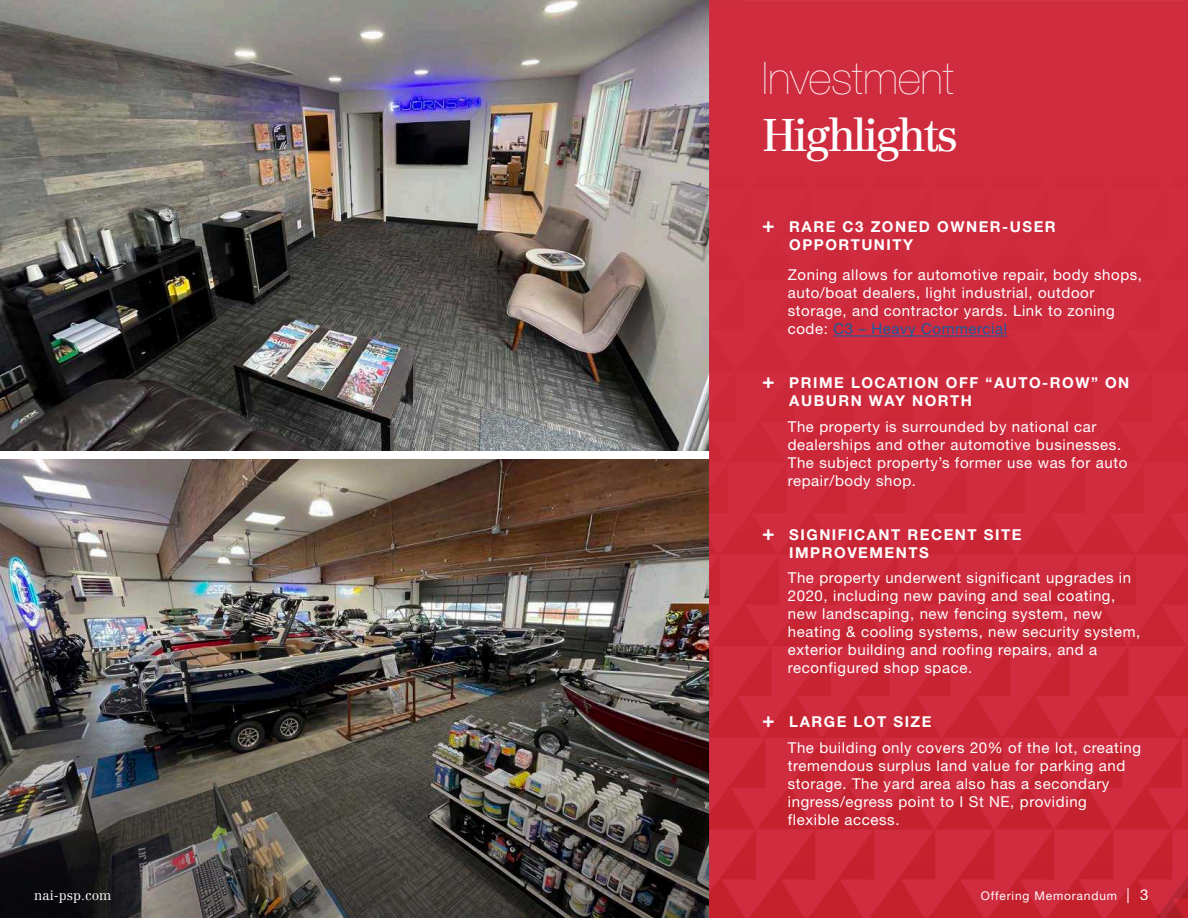
<style>
.page{position:relative;width:1188px;height:918px;background:#fff}
.page>*{position:absolute;margin:0;border:0;box-sizing:border-box;transform-origin:0 0}
.t1{font:200 45px "Helvetica Neue LT Std";color:#fff}
.t2{font:45px "Centennial LT Std";letter-spacing:-.05em;color:#fff}
.higlights_subtext{font:15px/18px "Helvetica Neue LT Std";letter-spacing:.04em;color:#fff}
.t3{font:700 15px/18px "Helvetica Neue LT Std";letter-spacing:.1em;color:#fff}
.t4{font:300 13.5px "Centennial LT Std";color:#fff}
.t5{font:12px "Helvetica Neue LT Std";letter-spacing:.07em;color:#fff}
.s1{font-size:21px}
.s2{color:#175d9e}
.s3{font-size:15px}
</style>
<div class="page">
<img style="left:0;top:0;width:709px;height:450px">
<img style="left:0;top:459px;width:709px;height:12px">
<img style="left:0;top:471px;width:709px;height:447px">
<div style="left:709px;top:0;width:479px;height:918px;background:#d02c40"></div>
<svg style="left:709px;top:335px;width:479px;height:583px"></svg>
<p class="t1" style="left:762px;top:52px;width:193px">Investment</p>
<p class="t2" style="left:762px;top:108px;width:197px">Highlights</p>
<p class="t3" style="left:789px;top:218px;width:268px;text-indent:-27px"><span class="s1">+</span> RARE C3 ZONED OWNER-USER<br>OPPORTUNITY</p>
<p class="higlights_subtext" style="left:788px;top:266px;width:356px">Zoning allows for automotive repair, body shops, auto/boat dealers, light industrial, outdoor storage, and contractor yards. Link to zoning code: <span class="s2">C3 – Heavy Commercial</span></p>
<p class="t3" style="left:789px;top:374px;width:342px;text-indent:-27px"><span class="s1">+</span> PRIME LOCATION OFF “AUTO-ROW” ON<br>AUBURN WAY NORTH</p>
<p class="higlights_subtext" style="left:788px;top:417px;width:341px">The property is surrounded by national car dealerships and other automotive businesses.<br>The subject property’s former use was for auto repair/body shop.</p>
<p class="t3" style="left:789px;top:525px;width:234px;text-indent:-27px"><span class="s1">+</span> SIGNIFICANT RECENT SITE<br>IMPROVEMENTS</p>
<p class="higlights_subtext" style="left:788px;top:569px;width:354px">The property underwent significant upgrades in 2020, including new paving and seal coating, new landscaping, new fencing system, new heating &amp; cooling systems, new security system, exterior building and roofing repairs, and a reconfigured shop space.</p>
<p class="t3" style="left:762px;top:713px;width:171px"><span class="s1">+</span> LARGE LOT SIZE</p>
<p class="higlights_subtext" style="left:788px;top:738px;width:355px">The building only covers 20% of the lot, creating tremendous surplus land value for parking and storage. The yard area also has a secondary ingress/egress point to I St NE, providing flexible access.</p>
<p class="t4" style="left:34px;top:887px;width:79px">nai-psp.com</p>
<p class="t5" style="left:981px;top:889px;width:169px">Offering Memorandum <span class="s3">| 3</span></p>
</div>
